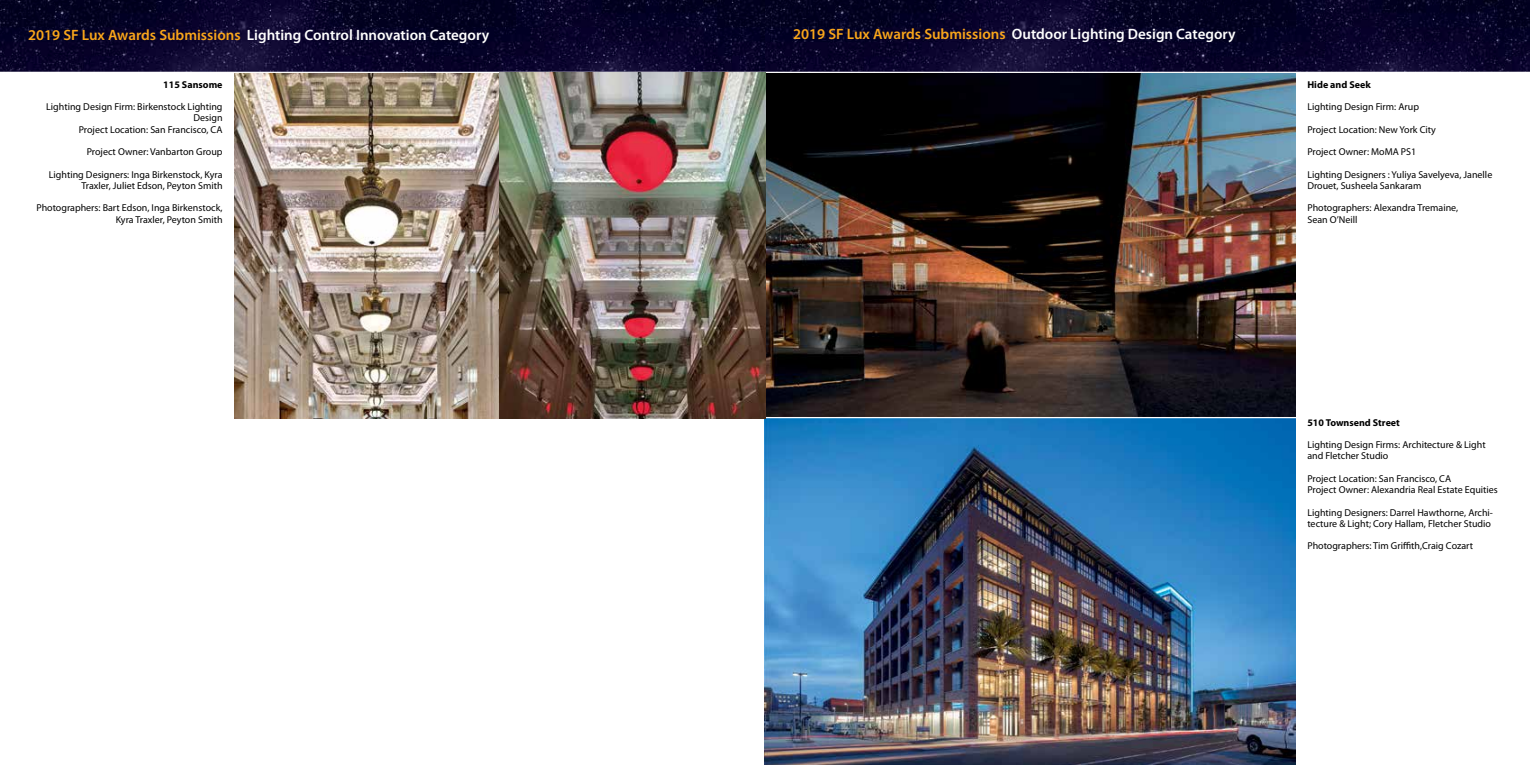
<style>
.page{position:relative;width:1530px;height:765px;background:#fff}
.page>*{position:absolute;margin:0;border:0;box-sizing:border-box;transform-origin:0 0}
.t1{font:600 15px "Myriad Pro";color:#fff}
.t2{font:10px/11.2px "Myriad Pro";color:#000}
.t3{font:700 10px "Myriad Pro";color:#000}
.s1{color:#faa61a}
</style>
<div class="page">
<img style="left:0;top:0;width:1530px;height:72px">
<img style="left:235px;top:73px;width:530px;height:345px">
<img style="left:765px;top:73px;width:531px;height:692px">
<hr style="left:765px;top:417px;width:765px;height:1px;background:#fff">
<h1 class="t1" style="left:28px;top:25px;width:463px"><span class="s1">2019 SF Lux Awards Submissions</span> Lighting Control Innovation Category</h1>
<p class="t3" style="left:163px;top:78px;width:61px">115 Sansome</p>
<p class="t2" style="left:46px;top:101px;width:178px;text-align:right">Lighting Design Firm: Birkenstock Lighting<br>Design<br>Project Location: San Francisco, CA</p>
<p class="t2" style="left:87px;top:146px;width:137px">Project Owner: Vanbarton Group</p>
<p class="t2" style="left:49px;top:168px;width:175px;text-align:right">Lighting Designers: Inga Birkenstock, Kyra<br>Traxler, Juliet Edson, Peyton Smith</p>
<p class="t2" style="left:36px;top:202px;width:188px;text-align:right">Photographers: Bart Edson, Inga Birkenstock,<br>Kyra Traxler, Peyton Smith</p>
<h1 class="t1" style="left:793px;top:25px;width:444px"><span class="s1">2019 SF Lux Awards Submissions</span> Outdoor Lighting Design Category</h1>
<p class="t3" style="left:1307px;top:78px;width:65px">Hide and Seek</p>
<p class="t2" style="left:1307px;top:101px;width:113px">Lighting Design Firm: Arup</p>
<p class="t2" style="left:1307px;top:123px;width:130px">Project Location: New York City</p>
<p class="t2" style="left:1307px;top:146px;width:110px">Project Owner: MoMA PS1</p>
<p class="t2" style="left:1307px;top:168px;width:186px">Lighting Designers : Yuliya Savelyeva, Janelle<br>Drouet, Susheela Sankaram</p>
<p class="t2" style="left:1307px;top:202px;width:152px">Photographers: Alexandra Tremaine,<br>Sean O’Neill</p>
<p class="t3" style="left:1307px;top:416px;width:94px">510 Townsend Street</p>
<p class="t2" style="left:1307px;top:439px;width:180px">Lighting Design Firms: Architecture &amp; Light and Fletcher Studio</p>
<p class="t2" style="left:1307px;top:473px;width:192px">Project Location: San Francisco, CA<br>Project Owner: Alexandria Real Estate Equities</p>
<p class="t2" style="left:1307px;top:507px;width:187px">Lighting Designers: Darrel Hawthorne, Archi&shy;tecture &amp; Light; Cory Hallam, Fletcher Studio</p>
<p class="t2" style="left:1307px;top:540px;width:167px">Photographers: Tim Griffith,Craig Cozart</p>
</div>
